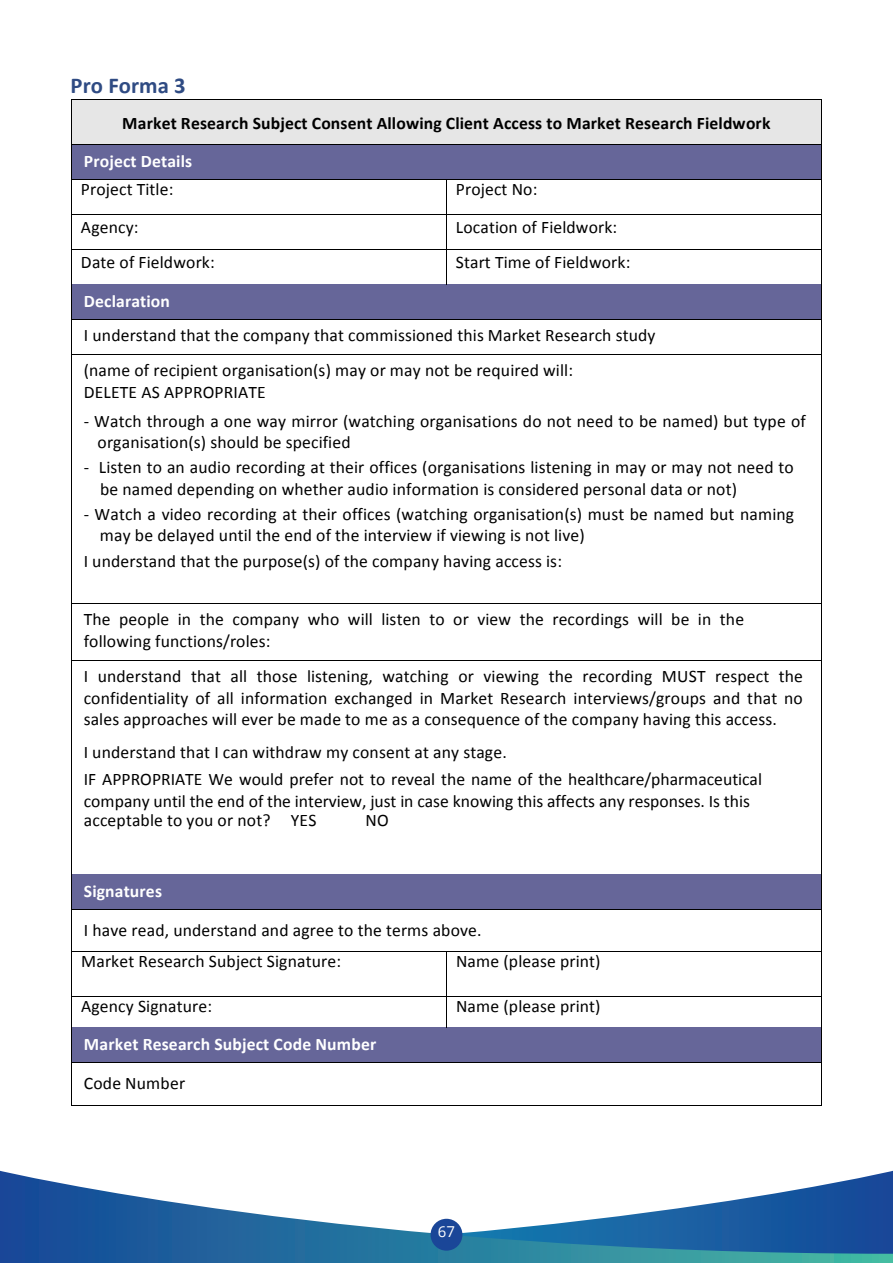
<style>
.page{position:relative;width:893px;height:1263px;background:#fff}
.page>*{position:absolute;margin:0;border:0;box-sizing:border-box;transform-origin:0 0}
.t1{font:700 22.65px "Calibri";color:#2f4b83}
.t2{font:17.55px/21.9px "Calibri";letter-spacing:.01em;color:#000}
.t3{font:700 17.55px/38.4px "Calibri";letter-spacing:.01em;color:#000}
.t4{font:700 17.55px "Calibri";letter-spacing:.01em;color:#fff}
.t5{font:15px "Open Sans";color:#fff}
.s1{color:#fff}
.s2{font-weight:700;color:#fff}
</style>
<div class="page">
<svg style="left:0;top:1171px;width:893px;height:92px"></svg>
<div style="left:431px;top:1219px;width:31px;height:32px;background:#1a4698;border-radius:50%"></div>
<div style="left:72px;top:101px;width:748px;height:43px;background:#e6e6e6"></div>
<hr style="left:72px;top:99px;width:749px;height:1px;background:#000">
<hr style="left:72px;top:100px;width:749px;height:1px;background:#e6e6e6">
<hr style="left:71px;top:101px;width:1px;height:43px;background:#000">
<hr style="left:821px;top:101px;width:1px;height:43px;background:#000">
<div style="left:72px;top:145px;width:748px;height:35px;background:#669"></div>
<hr style="left:72px;top:144px;width:749px;height:1px;background:#000">
<hr style="left:72px;top:145px;width:749px;height:1px;background:#669">
<hr style="left:71px;top:146px;width:1px;height:34px;background:#000">
<hr style="left:821px;top:146px;width:1px;height:34px;background:#000">
<hr style="left:72px;top:180px;width:374px;height:1px;background:#000">
<hr style="left:447px;top:180px;width:374px;height:1px;background:#000">
<hr style="left:71px;top:181px;width:1px;height:33px;background:#000">
<hr style="left:446px;top:181px;width:1px;height:33px;background:#000">
<hr style="left:821px;top:181px;width:1px;height:33px;background:#000">
<hr style="left:72px;top:214px;width:374px;height:1px;background:#000">
<hr style="left:447px;top:214px;width:374px;height:1px;background:#000">
<hr style="left:71px;top:216px;width:1px;height:33px;background:#000">
<hr style="left:446px;top:216px;width:1px;height:33px;background:#000">
<hr style="left:821px;top:216px;width:1px;height:33px;background:#000">
<hr style="left:72px;top:249px;width:374px;height:1px;background:#000">
<hr style="left:447px;top:249px;width:374px;height:1px;background:#000">
<hr style="left:71px;top:250px;width:1px;height:34px;background:#000">
<hr style="left:446px;top:250px;width:1px;height:34px;background:#000">
<hr style="left:821px;top:250px;width:1px;height:34px;background:#000">
<div style="left:72px;top:284px;width:748px;height:35px;background:#669"></div>
<hr style="left:447px;top:284px;width:374px;height:1px;background:#669">
<hr style="left:71px;top:285px;width:1px;height:34px;background:#000">
<hr style="left:821px;top:285px;width:1px;height:34px;background:#000">
<hr style="left:72px;top:319px;width:749px;height:1px;background:#000">
<hr style="left:71px;top:320px;width:1px;height:34px;background:#000">
<hr style="left:821px;top:320px;width:1px;height:34px;background:#000">
<hr style="left:72px;top:354px;width:749px;height:1px;background:#000">
<hr style="left:71px;top:355px;width:1px;height:248px;background:#000">
<hr style="left:821px;top:355px;width:1px;height:248px;background:#000">
<hr style="left:72px;top:603px;width:749px;height:1px;background:#000">
<hr style="left:71px;top:604px;width:1px;height:56px;background:#000">
<hr style="left:821px;top:604px;width:1px;height:56px;background:#000">
<hr style="left:72px;top:660px;width:749px;height:1px;background:#000">
<hr style="left:71px;top:661px;width:1px;height:213px;background:#000">
<hr style="left:821px;top:661px;width:1px;height:213px;background:#000">
<div style="left:72px;top:875px;width:748px;height:34px;background:#669"></div>
<hr style="left:72px;top:874px;width:749px;height:1px;background:#000">
<hr style="left:72px;top:875px;width:749px;height:1px;background:#669">
<hr style="left:71px;top:875px;width:1px;height:34px;background:#000">
<hr style="left:821px;top:875px;width:1px;height:34px;background:#000">
<hr style="left:72px;top:909px;width:749px;height:1px;background:#000">
<hr style="left:71px;top:910px;width:1px;height:41px;background:#000">
<hr style="left:821px;top:910px;width:1px;height:41px;background:#000">
<hr style="left:72px;top:951px;width:374px;height:1px;background:#000">
<hr style="left:447px;top:951px;width:374px;height:1px;background:#000">
<hr style="left:71px;top:952px;width:1px;height:44px;background:#000">
<hr style="left:446px;top:952px;width:1px;height:44px;background:#000">
<hr style="left:821px;top:952px;width:1px;height:44px;background:#000">
<hr style="left:72px;top:996px;width:374px;height:1px;background:#000">
<hr style="left:447px;top:996px;width:374px;height:1px;background:#000">
<hr style="left:71px;top:997px;width:1px;height:30px;background:#000">
<hr style="left:446px;top:997px;width:1px;height:30px;background:#000">
<hr style="left:821px;top:997px;width:1px;height:30px;background:#000">
<div style="left:72px;top:1028px;width:748px;height:34px;background:#669"></div>
<hr style="left:72px;top:1027px;width:374px;height:1px;background:#000">
<hr style="left:447px;top:1027px;width:374px;height:1px;background:#000">
<hr style="left:447px;top:1028px;width:374px;height:1px;background:#669">
<hr style="left:71px;top:1028px;width:1px;height:34px;background:#000">
<hr style="left:821px;top:1028px;width:1px;height:34px;background:#000">
<hr style="left:72px;top:1062px;width:749px;height:1px;background:#000">
<hr style="left:71px;top:1063px;width:1px;height:42px;background:#000">
<hr style="left:72px;top:1105px;width:749px;height:1px;background:#000">
<hr style="left:821px;top:1063px;width:1px;height:42px;background:#000">
<p class="t1" style="left:71px;top:71px;width:117px">Pro Forma 3</p>
<p class="t3" style="left:84px;top:104px;width:688px;text-indent:38px">Market Research Subject Consent Allowing Client Access to Market Research Fieldwork<br><span class="s1">Project Details</span></p>
<p class="t2" style="left:81px;top:178px;width:94px">Project Title:</p>
<p class="t2" style="left:456px;top:178px;width:83px">Project No:</p>
<p class="t2" style="left:81px;top:216px;width:59px">Agency:</p>
<p class="t2" style="left:456px;top:216px;width:163px">Location of Fieldwork:</p>
<p class="t2" style="left:81px;top:251px;width:135px">Date of Fieldwork:</p>
<p class="t2" style="left:456px;top:251px;width:176px">Start Time of Fieldwork:</p>
<p class="t2" style="left:84px;top:284px;width:573px;line-height:34.7px"><span class="s2">Declaration<br></span>I understand that the company that commissioned this Market Research study (name of recipient organisation(s) may or may not be required will:</p>
<p class="t2" style="left:84px;top:381px;width:184px">DELETE AS APPROPRIATE</p>
<p class="t2" style="left:98px;top:410px;width:710px;text-indent:-14px">- Watch through a one way mirror (watching organisations do not need to be named) but type of organisation(s) should be specified</p>
<p class="t2" style="left:100px;top:456px;width:695px;text-indent:-16px">- Listen to an audio recording at their offices (organisations listening in may or may not need to be named depending on whether audio information is considered personal data or not)</p>
<p class="t2" style="left:100px;top:503px;width:696px;line-height:21.5px;text-indent:-16px">- Watch a video recording at their offices (watching organisation(s) must be named but naming may be delayed until the end of the interview if viewing is not live)</p>
<p class="t2" style="left:84px;top:551px;width:480px">I understand that the purpose(s) of the company having access is:</p>
<p class="t2" style="left:84px;top:608px;width:662px">The people in the company who will listen to or view the recordings will be in the following functions/roles:</p>
<p class="t2" style="left:84px;top:665px;width:721px;text-align:justify">I understand that all those listening, watching or viewing the recording MUST respect the confidentiality of all information exchanged in Market Research interviews/groups and that no sales approaches will ever be made to me as a consequence of the company having this access.</p>
<p class="t2" style="left:84px;top:739px;width:680px;line-height:27px">I understand that I can withdraw my consent at any stage.<br>IF APPROPRIATE We would prefer not to reveal the name of the healthcare/pharmaceutical</p>
<p class="t2" style="left:84px;top:791px;width:667px;line-height:19.5px">company until the end of the interview, just in case knowing this affects any responses. Is this acceptable to you or not? YES</p>
<p class="t2" style="left:366px;top:809px;width:25px">NO</p>
<p class="t4" style="left:84px;top:880px;width:80px">Signatures</p>
<p class="t2" style="left:81px;top:915px;width:402px;line-height:31.3px">I have read, understand and agree to the terms above.<br>Market Research Subject Signature:</p>
<p class="t2" style="left:456px;top:950px;width:146px">Name (please print)</p>
<p class="t2" style="left:81px;top:995px;width:133px">Agency Signature:</p>
<p class="t2" style="left:456px;top:995px;width:146px">Name (please print)</p>
<p class="t4" style="left:84px;top:1033px;width:294px">Market Research Subject Code Number</p>
<p class="t2" style="left:84px;top:1072px;width:103px">Code Number</p>
<p class="t5" style="left:438px;top:1221px;width:19px">67</p>
</div>
